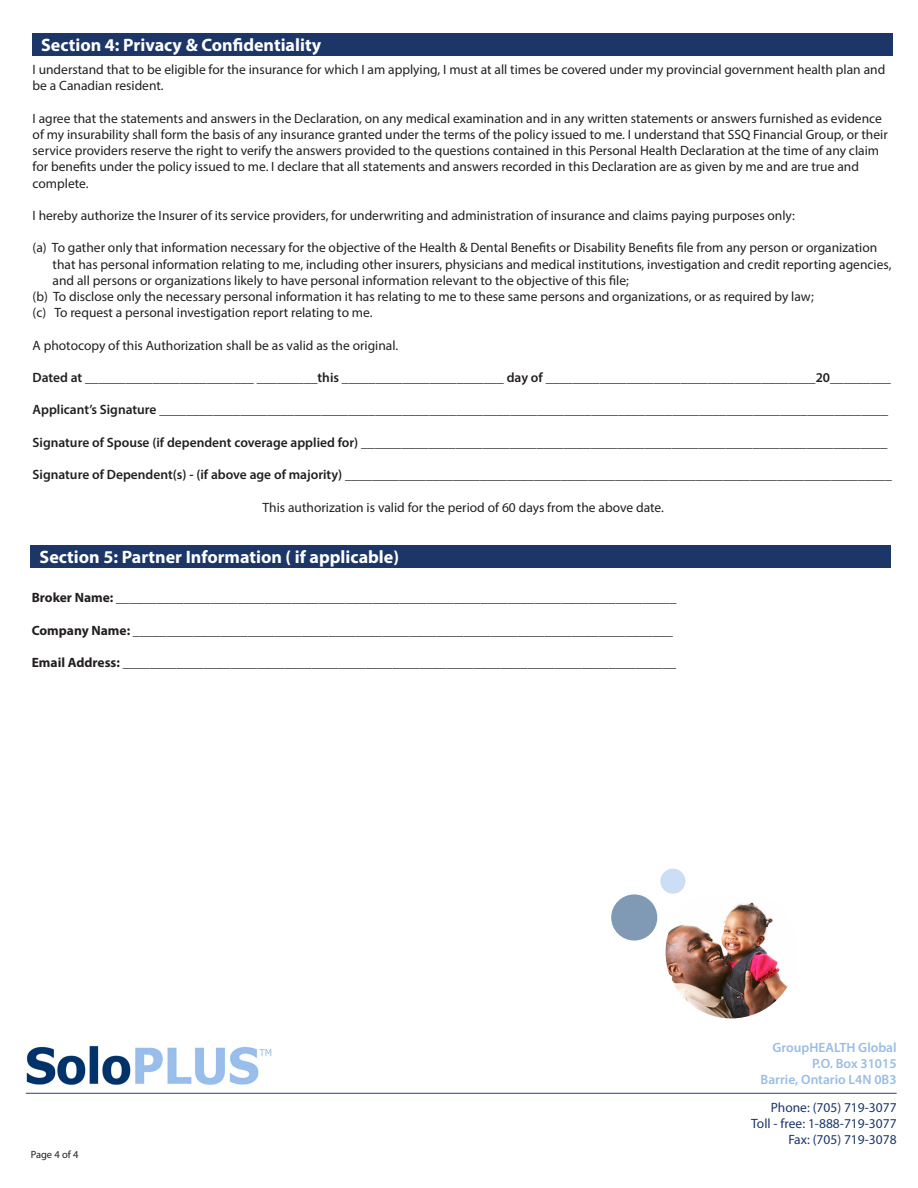
<style>
.page{position:relative;width:918px;height:1188px;background:#fff}
.page>*{position:absolute;margin:0;border:0;box-sizing:border-box;transform-origin:0 0}
.t1{font:700 18px "Myriad Pro";color:#fff}
.t2{font:13.5px/16.2px "Myriad Pro";color:#231f20}
.t3{font:700 13.5px "Myriad Pro";color:#231f20}
.t4{font:13.5px "Myriad Pro";color:#1a3768}
.t5{font:600 13.5px "Myriad Pro";color:#9abde3}
.t6{font:10.5px "Myriad Pro";color:#231f20}
.s1{font-weight:600}
</style>
<div class="page">
<img style="left:26px;top:1045px;width:246px;height:48px">
<hr style="left:26px;top:1093px;width:871px;height:1px;background:#253f8e">
<img style="left:666px;top:902px;width:122px;height:116px">
<div style="left:611px;top:894px;width:46px;height:47px;background:#8099b4;border-radius:50%"></div>
<div style="left:660px;top:869px;width:25px;height:25px;background:#cbdef5;border-radius:50%"></div>
<div style="left:32px;top:33px;width:860px;height:23px;background:#1c3668"></div>
<div style="left:31px;top:545px;width:860px;height:23px;background:#1c3668"></div>
<p class="t1" style="left:41px;top:34px;width:282px">Section 4: Privacy &amp; Confidentiality</p>
<p class="t2" style="left:33px;top:61px;width:854px">I understand that to be eligible for the insurance for which I am applying, I must at all times be covered under my provincial government health plan and be a Canadian resident.</p>
<p class="t2" style="left:33px;top:110px;width:857px">I agree that the statements and answers in the Declaration, on any medical examination and in any written statements or answers furnished as evidence of my insurability shall form the basis of any insurance granted under the terms of the policy issued to me. I understand that SSQ Financial Group, or their service providers reserve the right to verify the answers provided to the questions contained in this Personal Health Declaration at the time of any claim for benefits under the policy issued to me. I declare that all statements and answers recorded in this Declaration are as given by me and are true and complete.</p>
<p class="t2" style="left:33px;top:207px;width:764px">I hereby authorize the Insurer of its service providers, for underwriting and administration of insurance and claims paying purposes only:</p>
<p class="t2" style="left:53px;top:240px;width:840px;text-indent:-20px">(a) To gather only that information necessary for the objective of the Health &amp; Dental Benefits or Disability Benefits file from any person or organization that has personal information relating to me, including other insurers, physicians and medical institutions, investigation and credit reporting agencies, and all persons or organizations likely to have personal information relevant to the objective of this file;</p>
<p class="t2" style="left:33px;top:288px;width:783px">(b) To disclose only the necessary personal information it has relating to me to these same persons and organizations, or as required by law;</p>
<p class="t2" style="left:33px;top:304px;width:342px">(c) To request a personal investigation report relating to me.</p>
<p class="t2" style="left:33px;top:337px;width:367px">A photocopy of this Authorization shall be as valid as the original.</p>
<p class="t2" style="left:33px;top:369px;width:860px"><span class="s1">Dated at</span> _________________________ _________<span class="s1">this</span> ________________________ <span class="s1">day of</span> ________________________________________<span class="s1">20</span>_________</p>
<p class="t2" style="left:33px;top:402px;width:857px"><span class="s1">Applicant’s Signature</span> ____________________________________________________________________________________________________________</p>
<p class="t2" style="left:33px;top:434px;width:857px"><span class="s1">Signature of Spouse (if dependent coverage applied for)</span> ______________________________________________________________________________</p>
<p class="t2" style="left:33px;top:466px;width:861px"><span class="s1">Signature of Dependent(s) - (if above age of majority)</span> _________________________________________________________________________________</p>
<p class="t2" style="left:263px;top:499px;width:403px">This authorization is valid for the period of 60 days from the above date.</p>
<p class="t1" style="left:40px;top:546px;width:361px">Section 5: Partner Information ( if applicable)</p>
<p class="t3" style="left:32px;top:589px;width:646px">Broker Name: ___________________________________________________________________________________</p>
<p class="t3" style="left:32px;top:621px;width:643px">Company Name: ________________________________________________________________________________</p>
<p class="t3" style="left:32px;top:654px;width:646px">Email Address: __________________________________________________________________________________</p>
<p class="t6" style="left:31px;top:1148px;width:49px">Page 4 of 4</p>
<p class="t5" style="left:772px;top:1039px;width:126px">GroupHEALTH Global</p>
<p class="t5" style="left:812px;top:1055px;width:86px">P.O. Box 31015</p>
<p class="t5" style="left:761px;top:1071px;width:138px">Barrie, Ontario L4N 0B3</p>
<p class="t4" style="left:771px;top:1099px;width:127px">Phone: (705) 719-3077</p>
<p class="t4" style="left:751px;top:1115px;width:147px">Toll - free: 1-888-719-3077</p>
<p class="t4" style="left:788px;top:1131px;width:110px">Fax: (705) 719-3078</p>
</div>
